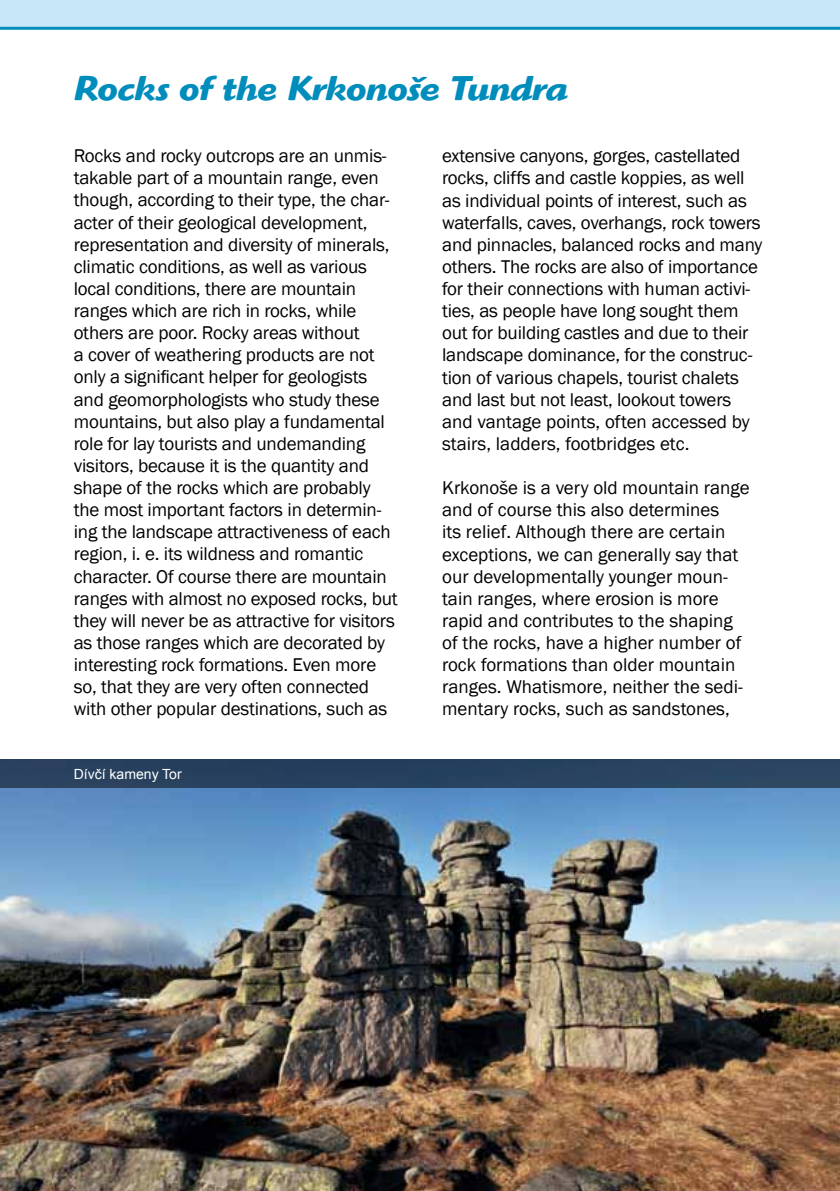
<style>
.page{position:relative;width:840px;height:1191px;background:#fff}
.page>*{position:absolute;margin:0;border:0;box-sizing:border-box;transform-origin:0 0}
.t1{font:italic 700 36px "Highlander LTCE";letter-spacing:-.01em;color:#008dbc}
.t2{font:19px/22.2px "Franklin Gothic";letter-spacing:-.01em;color:#000}
.t3{font:14px "Arial";color:#fff}
</style>
<div class="page">
<img style="left:0;top:788px;width:839px;height:403px">
<div style="left:0;top:759px;width:839px;height:29px;background:#28425f"></div>
<div style="left:0;top:0;width:839px;height:28px;background:#c7e8f8"></div>
<hr style="left:0;top:27px;width:839px;height:3px;background:#008dbc">
<h1 class="t1" style="left:74px;top:67px;width:496px">Rocks of the Krkonoše Tundra</h1>
<p class="t2" style="left:74px;top:145px;width:325px">Rocks and rocky outcrops are an unmis&shy;takable part of a mountain range, even though, according to their type, the char&shy;acter of their geological development, representation and diversity of minerals, climatic conditions, as well as various local conditions, there are mountain ranges which are rich in rocks, while others are poor. Rocky areas without<br>a cover of weathering products are not only a significant helper for geologists and geomorphologists who study these mountains, but also play a fundamental role for lay tourists and undemanding visitors, because it is the quantity and shape of the rocks which are probably the most important factors in determin&shy;ing the landscape attractiveness of each region, i. e. its wildness and romantic character. Of course there are mountain ranges with almost no exposed rocks, but they will never be as attractive for visitors as those ranges which are decorated by interesting rock formations. Even more so, that they are very often connected with other popular destinations, such as</p>
<p class="t2" style="left:442px;top:145px;width:321px">extensive canyons, gorges, castellated rocks, cliffs and castle koppies, as well as individual points of interest, such as waterfalls, caves, overhangs, rock towers and pinnacles, balanced rocks and many others. The rocks are also of importance for their connections with human activi&shy;ties, as people have long sought them out for building castles and due to their landscape dominance, for the construc&shy;tion of various chapels, tourist chalets and last but not least, lookout towers and vantage points, often accessed by stairs, ladders, footbridges etc.</p>
<p class="t2" style="left:442px;top:477px;width:309px">Krkonoše is a very old mountain range and of course this also determines<br>its relief. Although there are certain exceptions, we can generally say that our developmentally younger moun&shy;tain ranges, where erosion is more rapid and contributes to the shaping of the rocks, have a higher number of rock formations than older mountain ranges. Whatismore, neither the sedi&shy;mentary rocks, such as sandstones,</p>
<p class="t3" style="left:74px;top:765px;width:109px">Dívčí kameny Tor</p>
</div>
